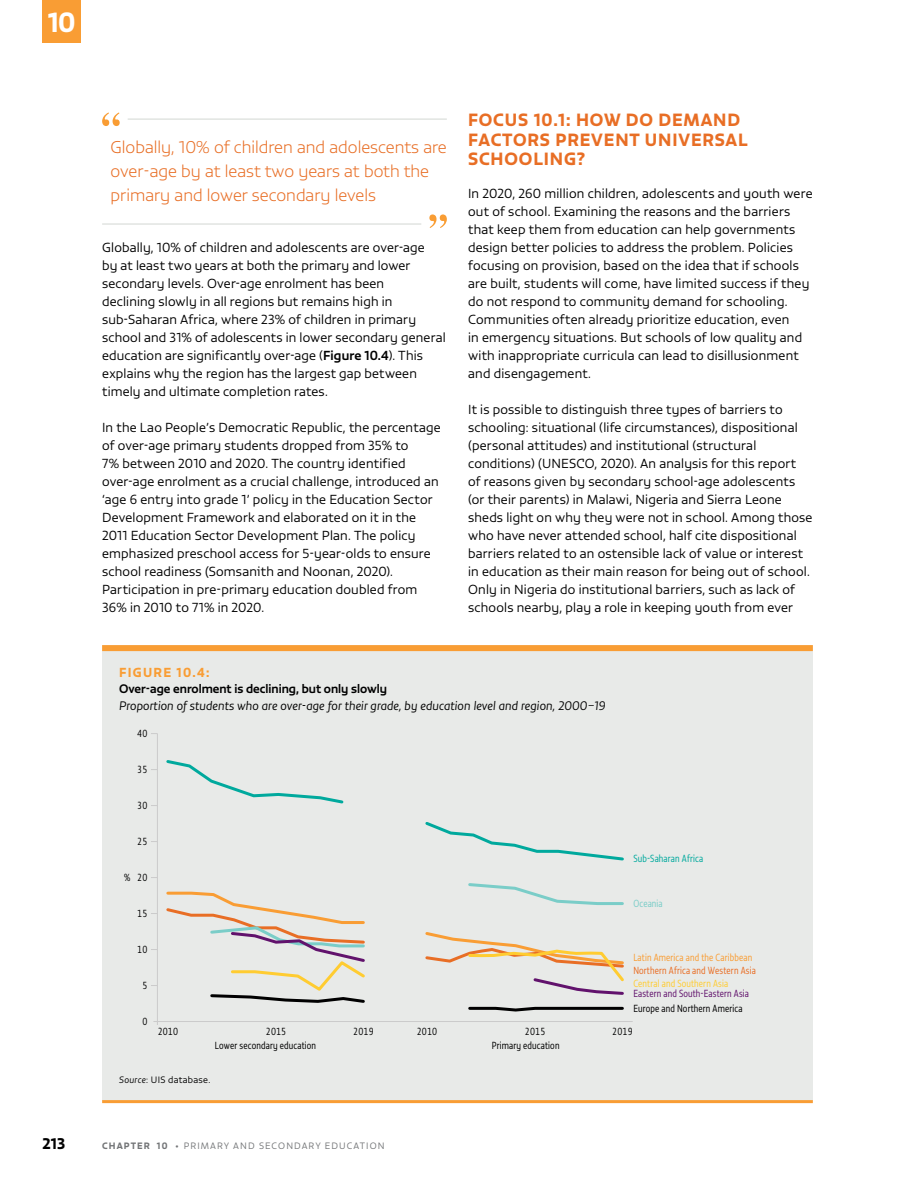
<style>
.page{position:relative;width:915px;height:1191px;background:#fff}
.page>*{position:absolute;margin:0;border:0;box-sizing:border-box;transform-origin:0 0}
.t1{font:27px "Vita Std Bld";color:#fff}
.t2{font:17.25px/19.5px "Vita Std Bld";letter-spacing:.05em;color:#e86e25}
.t3{font:300 expanded 16.5px/24px "Vita Std";color:#e86e25}
.t4{font:15px "Vita Std Bld";color:#000}
.t5{font:300 12.75px/18px "Vita Std";letter-spacing:.015em;color:#000}
.t6{font:12.75px "Vita Std Bld";letter-spacing:.1em;color:#f99d34}
.t7{font:italic 300 12px "Vita Std";letter-spacing:.005em;color:#000}
.t8{font:500 12px "Vita Std";color:#000}
.t9{font:300 10.05px/14.5px "Vita Cond Std";letter-spacing:.015em;color:#000}
.t10{font:300 10.05px "Vita Cond Std";letter-spacing:.015em;color:#e86e25}
.t11{font:300 10.05px "Vita Cond Std";letter-spacing:.015em;color:#61126c}
.t12{font:300 10.05px "Vita Cond Std";letter-spacing:.015em;color:#f99d34}
.t13{font:300 10.05px "Vita Cond Std";letter-spacing:.015em;color:#ffcc31}
.t14{font:300 10.05px "Vita Cond Std";letter-spacing:.015em;color:#00a99d}
.t15{font:300 10.05px "Vita Cond Std";letter-spacing:.015em;color:#7acdc8}
.t16{font:300 9px "Vita Std";letter-spacing:.12em;color:#737577}
.t17{font:300 9px "Vita Std";letter-spacing:.03em;color:#000}
.s1{font-weight:500}
.s2{font-style:italic}
.s3{font-family:"Vita Std Bld";font-weight:400}
.s4{font-weight:100}
</style>
<div class="page">
<hr style="left:128px;top:118px;width:318px;height:2px;background:#d7dbd7">
<hr style="left:102px;top:223px;width:319px;height:2px;background:#d7dbd7">
<svg style="left:102px;top:112px;width:18px;height:14px"></svg>
<svg style="left:429px;top:214px;width:17px;height:14px"></svg>
<div style="left:102px;top:645px;width:710px;height:455px;background:#e8eae8"></div>
<div style="left:102px;top:645px;width:710px;height:6px;background:#f99d34"></div>
<hr style="left:102px;top:1100px;width:710px;height:3px;background:#f99d34">
<hr style="left:157px;top:733px;width:1px;height:292px;background:#cbcbcb">
<hr style="left:153px;top:1021px;width:479px;height:1px;background:#cbcbcb">
<svg style="left:166px;top:760px;width:178px;height:44px"></svg>
<svg style="left:425px;top:822px;width:199px;height:39px"></svg>
<svg style="left:468px;top:883px;width:156px;height:22px"></svg>
<svg style="left:166px;top:891px;width:199px;height:112px"></svg>
<svg style="left:468px;top:1006px;width:156px;height:6px"></svg>
<svg style="left:425px;top:932px;width:199px;height:63px"></svg>
<div style="left:43px;top:0;width:38px;height:43px;background:#f99d34"></div>
<h1 class="t1" style="left:48px;top:4px;width:29px">10</h1>
<p class="t3" style="left:111px;top:135px;width:337px">Globally, 10% of children and adolescents are over-age by at least two years at both the primary and lower secondary levels</p>
<p class="t5" style="left:102px;top:238px;width:345px">Globally, 10% of children and adolescents are over-age<br>by at least two years at both the primary and lower secondary levels. Over-age enrolment has been<br>declining slowly in all regions but remains high in sub-Saharan Africa, where 23% of children in primary school and 31% of adolescents in lower secondary general education are significantly over-age (<span class="s1">Figure 10.4</span>). This explains why the region has the largest gap between timely and ultimate completion rates.</p>
<p class="t5" style="left:102px;top:418px;width:340px">In the Lao People’s Democratic Republic, the percentage of over-age primary students dropped from 35% to<br>7% between 2010 and 2020. The country identified over-age enrolment as a crucial challenge, introduced an ‘age 6 entry into grade 1’ policy in the Education Sector Development Framework and elaborated on it in the 2011 Education Sector Development Plan. The policy emphasized preschool access for 5-year-olds to ensure school readiness (Somsanith and Noonan, 2020).<br>Participation in pre-primary education doubled from 36% in 2010 to 71% in 2020.</p>
<h2 class="t2" style="left:468px;top:110px;width:281px">FOCUS 10.1: HOW DO DEMAND<br>FACTORS PREVENT UNIVERSAL<br>SCHOOLING?</h2>
<p class="t5" style="left:468px;top:184px;width:346px">In 2020, 260 million children, adolescents and youth were out of school. Examining the reasons and the barriers that keep them from education can help governments design better policies to address the problem. Policies focusing on provision, based on the idea that if schools are built, students will come, have limited success if they do not respond to community demand for schooling.<br>Communities often already prioritize education, even<br>in emergency situations. But schools of low quality and with inappropriate curricula can lead to disillusionment and disengagement.</p>
<p class="t5" style="left:468px;top:400px;width:346px">It is possible to distinguish three types of barriers to schooling: situational (life circumstances), dispositional (personal attitudes) and institutional (structural conditions) (UNESCO, 2020). An analysis for this report<br>of reasons given by secondary school-age adolescents (or their parents) in Malawi, Nigeria and Sierra Leone sheds light on why they were not in school. Among those who have never attended school, half cite dispositional barriers related to an ostensible lack of value or interest in education as their main reason for being out of school.<br>Only in Nigeria do institutional barriers, such as lack of schools nearby, play a role in keeping youth from ever</p>
<p class="t6" style="left:119px;top:663px;width:92px">FIGURE 10.4:</p>
<p class="t8" style="left:119px;top:681px;width:269px">Over-age enrolment is declining, but only slowly</p>
<p class="t7" style="left:119px;top:697px;width:488px">Proportion of students who are over-age for their grade, by education level and region, 2000–19</p>
<p class="t9" style="left:137px;top:726px;width:12px">40</p>
<p class="t9" style="left:137px;top:762px;width:12px">35</p>
<p class="t9" style="left:137px;top:798px;width:12px">30</p>
<p class="t9" style="left:137px;top:834px;width:12px">25</p>
<p class="t9" style="left:124px;top:870px;width:25px">% 20</p>
<p class="t9" style="left:137px;top:906px;width:12px">15</p>
<p class="t9" style="left:137px;top:942px;width:12px">10</p>
<p class="t9" style="left:142px;top:978px;width:6px">5</p>
<p class="t9" style="left:142px;top:1014px;width:6px">0</p>
<p class="t9" style="left:158px;top:1023px;width:22px">2010</p>
<p class="t9" style="left:215px;top:1023px;width:103px;text-indent:51px">2015<br>Lower secondary education</p>
<p class="t17" style="left:119px;top:1073px;width:93px"><span class="s2">Source</span>: UIS database.</p>
<p class="t14" style="left:633px;top:852px;width:71px">Sub-Saharan Africa</p>
<p class="t15" style="left:633px;top:897px;width:31px">Oceania</p>
<p class="t12" style="left:633px;top:951px;width:120px">Latin America and the Caribbean</p>
<p class="t10" style="left:633px;top:963px;width:124px">Northern Africa and Western Asia</p>
<p class="t13" style="left:633px;top:976px;width:96px">Central and Southern Asia</p>
<p class="t11" style="left:633px;top:987px;width:117px">Eastern and South-Eastern Asia</p>
<p class="t9" style="left:633px;top:1000px;width:111px">Europe and Northern America</p>
<p class="t9" style="left:353px;top:1023px;width:22px">2019</p>
<p class="t9" style="left:416px;top:1023px;width:22px">2010</p>
<p class="t9" style="left:524px;top:1023px;width:22px">2015</p>
<p class="t9" style="left:612px;top:1023px;width:22px">2019</p>
<p class="t9" style="left:491px;top:1038px;width:69px">Primary education</p>
<p class="t4" style="left:43px;top:1133px;width:24px">213</p>
<p class="t16" style="left:102px;top:1139px;width:139px"><span class="s3">CHAPTER 10</span> <span class="s4">•</span> Pri mary and</p>
<p class="t16" style="left:259px;top:1139px;width:35px">secondar</p>
<p class="t16" style="left:315px;top:1139px;width:17px">y educati</p>
<p class="t16" style="left:369px;top:1139px;width:15px">on</p>
</div>
